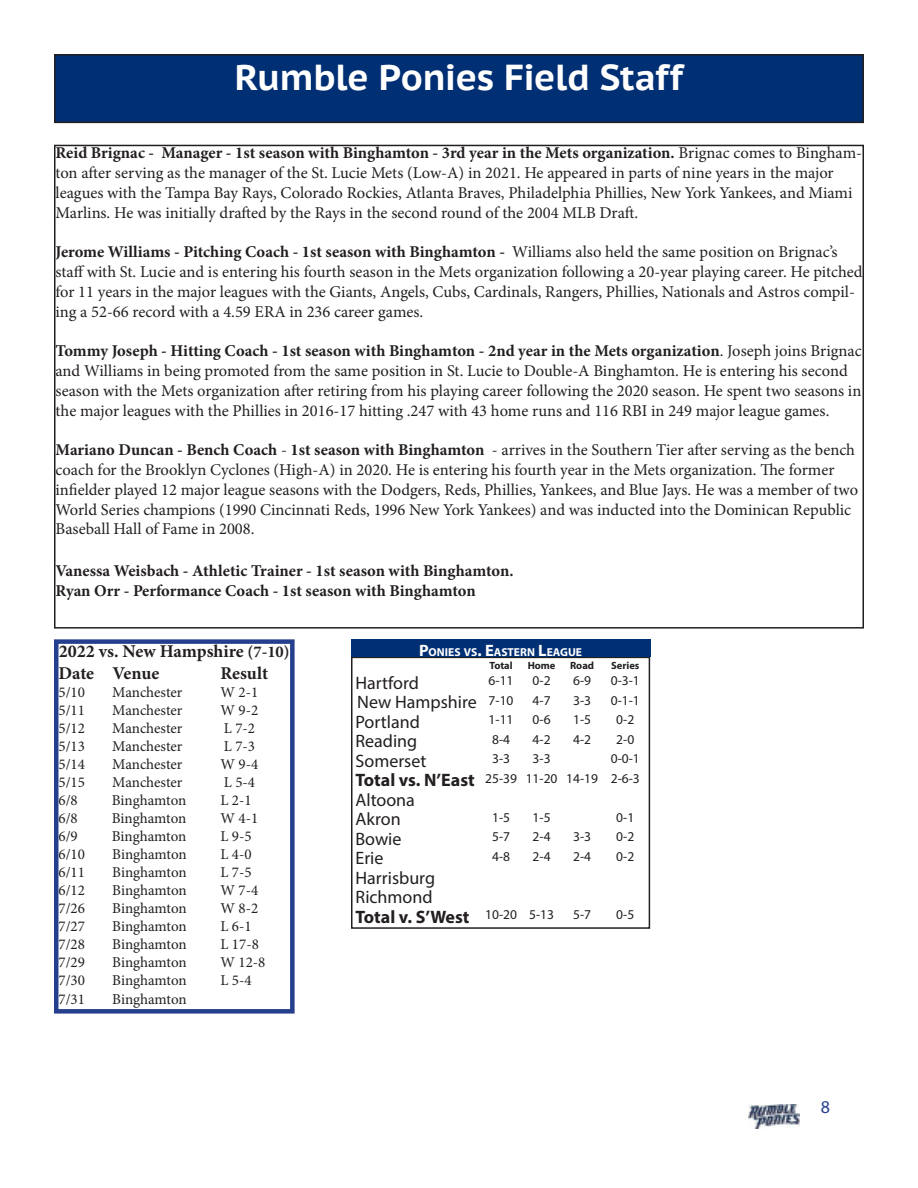
<style>
.page{position:relative;width:918px;height:1188px;background:#fff}
.page>*{position:absolute;margin:0;border:0;box-sizing:border-box;transform-origin:0 0}
.t1{font:700 36px "PT Sans Caption";letter-spacing:-.01em;color:#fff}
.t2{font:18px "Myriad Pro";color:#231f20}
.t3{font:700 18px "Minion Pro";letter-spacing:-.005em;color:#231f20}
.t4{font:700 18px "Myriad Pro";color:#231f20}
.t5{font:18px "Myriad Pro";color:#253f8e}
.t6{font:16.5px/19.8px "Minion Pro";color:#231f20}
.t7{font:700 16.5px "Minion Pro";color:#231f20}
.t8{font:15px "Minion Pro";letter-spacing:-.005em;color:#231f20}
.t9{font:13.5px "Myriad Pro";color:#231f20}
.t10{font:700 11.55px "Myriad Pro";color:#fff}
.t11{font:700 10.5px "Myriad Pro";color:#231f20}
.s1{font-weight:700}
.s2{font-size:16.5px}
</style>
<div class="page">
<div style="left:55px;top:55px;width:808px;height:67px;background:#002f73"></div>
<div style="left:54px;top:54px;width:810px;height:69px;border:2px solid #231f20"></div>
<img style="left:748px;top:1105px;width:51px;height:24px">
<div style="left:351px;top:657px;width:299px;height:272px;border:2px solid #231f20"></div>
<div style="left:351px;top:639px;width:299px;height:18px;background:#002f73"></div>
<div style="left:54px;top:639px;width:241px;height:375px;border:4px solid #253f8e"></div>
<p class="t1" style="left:235px;top:53px;width:450px">Rumble Ponies Field Staff</p>
<p class="t6" style="left:56px;top:143px;width:808px"><span class="s1">Reid Brignac - Manager - 1st season with Binghamton - 3rd year in the Mets organization.</span> Brignac comes to Bingham&shy;ton after serving as the manager of the St. Lucie Mets (Low-A) in 2021. He appeared in parts of nine years in the major leagues with the Tampa Bay Rays, Colorado Rockies, Atlanta Braves, Philadelphia Phillies, New York Yankees, and Miami Marlins. He was initially drafted by the Rays in the second round of the 2004 MLB Draft.</p>
<p class="t6" style="left:56px;top:242px;width:809px"><span class="s1">Jerome Williams - Pitching Coach - 1st season with Binghamton -</span> Williams also held the same position on Brignac’s staff with St. Lucie and is entering his fourth season in the Mets organization following a 20-year playing career. He pitched for 11 years in the major leagues with the Giants, Angels, Cubs, Cardinals, Rangers, Phillies, Nationals and Astros compil&shy;ing a 52-66 record with a 4.59 ERA in 236 career games.</p>
<p class="t6" style="left:56px;top:341px;width:808px"><span class="s1">Tommy Joseph - Hitting Coach - 1st season with Binghamton - 2nd year in the Mets organization</span>. Joseph joins Brignac and Williams in being promoted from the same position in St. Lucie to Double-A Binghamton. He is entering his second season with the Mets organization after retiring from his playing career following the 2020 season. He spent two seasons in the major leagues with the Phillies in 2016-17 hitting .247 with 43 home runs and 116 RBI in 249 major league games.</p>
<p class="t6" style="left:56px;top:440px;width:804px"><span class="s1">Mariano Duncan - Bench Coach</span> - <span class="s1">1st season with Binghamton</span> - arrives in the Southern Tier after serving as the bench coach for the Brooklyn Cyclones (High-A) in 2020. He is entering his fourth year in the Mets organization. The former infielder played 12 major league seasons with the Dodgers, Reds, Phillies, Yankees, and Blue Jays. He was a member of two World Series champions (1990 Cincinnati Reds, 1996 New York Yankees) and was inducted into the Dominican Republic Baseball Hall of Fame in 2008.</p>
<p class="t7" style="left:56px;top:559px;width:460px">Vanessa Weisbach - Athletic Trainer - 1st season with Binghamton.</p>
<p class="t7" style="left:56px;top:579px;width:422px">Ryan Orr - Performance Coach - 1st season with Binghamton</p>
<p class="t3" style="left:59px;top:639px;width:232px">2022 vs. New Hampshire <span class="s2">(7-10)</span></p>
<p class="t10" style="left:419px;top:645px;width:163px"><span class="s2">P</span>ONIES VS<span class="s2">. E</span>ASTERN <span class="s2">L</span>EAGUE</p>
<p class="t3" style="left:58px;top:660px;width:102px">Date Venue</p>
<p class="t3" style="left:220px;top:660px;width:49px">Result</p>
<p class="t8" style="left:58px;top:682px;width:28px">5/10</p>
<p class="t8" style="left:112px;top:682px;width:72px">Manchester</p>
<p class="t8" style="left:220px;top:682px;width:39px">W 2-1</p>
<p class="t8" style="left:58px;top:700px;width:28px">5/11</p>
<p class="t8" style="left:112px;top:700px;width:72px">Manchester</p>
<p class="t8" style="left:220px;top:700px;width:39px">W 9-2</p>
<p class="t8" style="left:58px;top:718px;width:28px">5/12</p>
<p class="t8" style="left:112px;top:718px;width:72px">Manchester</p>
<p class="t8" style="left:224px;top:718px;width:33px">L 7-2</p>
<p class="t8" style="left:58px;top:736px;width:28px">5/13</p>
<p class="t8" style="left:112px;top:736px;width:72px">Manchester</p>
<p class="t8" style="left:224px;top:736px;width:33px">L 7-3</p>
<p class="t8" style="left:58px;top:754px;width:28px">5/14</p>
<p class="t8" style="left:112px;top:754px;width:72px">Manchester</p>
<p class="t8" style="left:220px;top:754px;width:39px">W 9-4</p>
<p class="t8" style="left:58px;top:772px;width:28px">5/15</p>
<p class="t8" style="left:112px;top:772px;width:72px">Manchester</p>
<p class="t8" style="left:224px;top:772px;width:33px">L 5-4</p>
<p class="t8" style="left:58px;top:790px;width:21px">6/8</p>
<p class="t8" style="left:112px;top:790px;width:76px">Binghamton</p>
<p class="t8" style="left:220px;top:790px;width:33px">L 2-1</p>
<p class="t8" style="left:58px;top:808px;width:21px">6/8</p>
<p class="t8" style="left:112px;top:808px;width:76px">Binghamton</p>
<p class="t8" style="left:220px;top:808px;width:39px">W 4-1</p>
<p class="t8" style="left:58px;top:826px;width:21px">6/9</p>
<p class="t8" style="left:112px;top:826px;width:76px">Binghamton</p>
<p class="t8" style="left:220px;top:826px;width:33px">L 9-5</p>
<p class="t8" style="left:58px;top:844px;width:28px">6/10</p>
<p class="t8" style="left:112px;top:844px;width:76px">Binghamton</p>
<p class="t8" style="left:220px;top:844px;width:33px">L 4-0</p>
<p class="t8" style="left:58px;top:862px;width:28px">6/11</p>
<p class="t8" style="left:112px;top:862px;width:76px">Binghamton</p>
<p class="t8" style="left:220px;top:862px;width:33px">L 7-5</p>
<p class="t8" style="left:58px;top:880px;width:28px">6/12</p>
<p class="t8" style="left:112px;top:880px;width:76px">Binghamton</p>
<p class="t8" style="left:220px;top:880px;width:39px">W 7-4</p>
<p class="t8" style="left:58px;top:898px;width:28px">7/26</p>
<p class="t8" style="left:112px;top:898px;width:76px">Binghamton</p>
<p class="t8" style="left:220px;top:898px;width:39px">W 8-2</p>
<p class="t8" style="left:58px;top:916px;width:28px">7/27</p>
<p class="t8" style="left:112px;top:916px;width:76px">Binghamton</p>
<p class="t8" style="left:220px;top:916px;width:33px">L 6-1</p>
<p class="t8" style="left:58px;top:934px;width:28px">7/28</p>
<p class="t8" style="left:112px;top:934px;width:76px">Binghamton</p>
<p class="t8" style="left:220px;top:934px;width:40px">L 17-8</p>
<p class="t8" style="left:58px;top:952px;width:28px">7/29</p>
<p class="t8" style="left:112px;top:952px;width:76px">Binghamton</p>
<p class="t8" style="left:220px;top:952px;width:46px">W 12-8</p>
<p class="t8" style="left:58px;top:970px;width:28px">7/30</p>
<p class="t8" style="left:112px;top:970px;width:76px">Binghamton</p>
<p class="t8" style="left:220px;top:970px;width:33px">L 5-4</p>
<p class="t8" style="left:58px;top:990px;width:28px">7/31</p>
<p class="t8" style="left:112px;top:990px;width:76px">Binghamton</p>
<p class="t11" style="left:489px;top:659px;width:25px">Total</p>
<p class="t11" style="left:528px;top:659px;width:29px">Home</p>
<p class="t11" style="left:570px;top:659px;width:26px">Road</p>
<p class="t11" style="left:611px;top:659px;width:30px">Series</p>
<p class="t2" style="left:356px;top:672px;width:65px">Hartford</p>
<p class="t9" style="left:489px;top:673px;width:26px">6-11</p>
<p class="t9" style="left:533px;top:673px;width:19px">0-2</p>
<p class="t9" style="left:573px;top:673px;width:19px">6-9</p>
<p class="t9" style="left:611px;top:673px;width:31px">0-3-1</p>
<p class="t2" style="left:357px;top:691px;width:121px">New Hampshire</p>
<p class="t9" style="left:489px;top:692px;width:26px">7-10</p>
<p class="t9" style="left:533px;top:692px;width:19px">4-7</p>
<p class="t9" style="left:573px;top:692px;width:19px">3-3</p>
<p class="t9" style="left:611px;top:692px;width:31px">0-1-1</p>
<p class="t2" style="left:356px;top:711px;width:66px">Portland</p>
<p class="t9" style="left:489px;top:712px;width:26px">1-11</p>
<p class="t9" style="left:533px;top:712px;width:19px">0-6</p>
<p class="t9" style="left:573px;top:712px;width:19px">1-5</p>
<p class="t9" style="left:616px;top:712px;width:19px">0-2</p>
<p class="t2" style="left:356px;top:730px;width:63px">Reading</p>
<p class="t9" style="left:492px;top:731px;width:19px">8-4</p>
<p class="t9" style="left:533px;top:731px;width:19px">4-2</p>
<p class="t9" style="left:573px;top:731px;width:19px">4-2</p>
<p class="t9" style="left:616px;top:731px;width:19px">2-0</p>
<p class="t2" style="left:356px;top:750px;width:72px">Somerset</p>
<p class="t9" style="left:492px;top:751px;width:19px">3-3</p>
<p class="t9" style="left:533px;top:751px;width:19px">3-3</p>
<p class="t9" style="left:611px;top:751px;width:31px">0-0-1</p>
<p class="t4" style="left:356px;top:768px;width:121px">Total vs. N’East</p>
<p class="t9" style="left:485px;top:770px;width:33px">25-39</p>
<p class="t9" style="left:526px;top:770px;width:33px">11-20</p>
<p class="t9" style="left:566px;top:770px;width:33px">14-19</p>
<p class="t9" style="left:611px;top:770px;width:31px">2-6-3</p>
<p class="t2" style="left:356px;top:789px;width:61px">Altoona</p>
<p class="t2" style="left:356px;top:808px;width:47px">Akron</p>
<p class="t9" style="left:492px;top:809px;width:19px">1-5</p>
<p class="t9" style="left:533px;top:809px;width:19px">1-5</p>
<p class="t9" style="left:616px;top:809px;width:19px">0-1</p>
<p class="t2" style="left:356px;top:828px;width:48px">Bowie</p>
<p class="t9" style="left:492px;top:829px;width:19px">5-7</p>
<p class="t9" style="left:533px;top:829px;width:19px">2-4</p>
<p class="t9" style="left:573px;top:829px;width:19px">3-3</p>
<p class="t9" style="left:616px;top:829px;width:19px">0-2</p>
<p class="t2" style="left:356px;top:847px;width:30px">Erie</p>
<p class="t9" style="left:492px;top:848px;width:19px">4-8</p>
<p class="t9" style="left:533px;top:848px;width:19px">2-4</p>
<p class="t9" style="left:573px;top:848px;width:19px">2-4</p>
<p class="t9" style="left:616px;top:848px;width:19px">0-2</p>
<p class="t2" style="left:356px;top:867px;width:81px">Harrisburg</p>
<p class="t2" style="left:356px;top:886px;width:79px">Richmond</p>
<p class="t4" style="left:356px;top:905px;width:116px">Total v. S’West</p>
<p class="t9" style="left:485px;top:907px;width:33px">10-20</p>
<p class="t9" style="left:529px;top:907px;width:26px">5-13</p>
<p class="t9" style="left:573px;top:907px;width:19px">5-7</p>
<p class="t9" style="left:616px;top:907px;width:19px">0-5</p>
<p class="t5" style="left:821px;top:1096px;width:11px">8</p>
</div>
